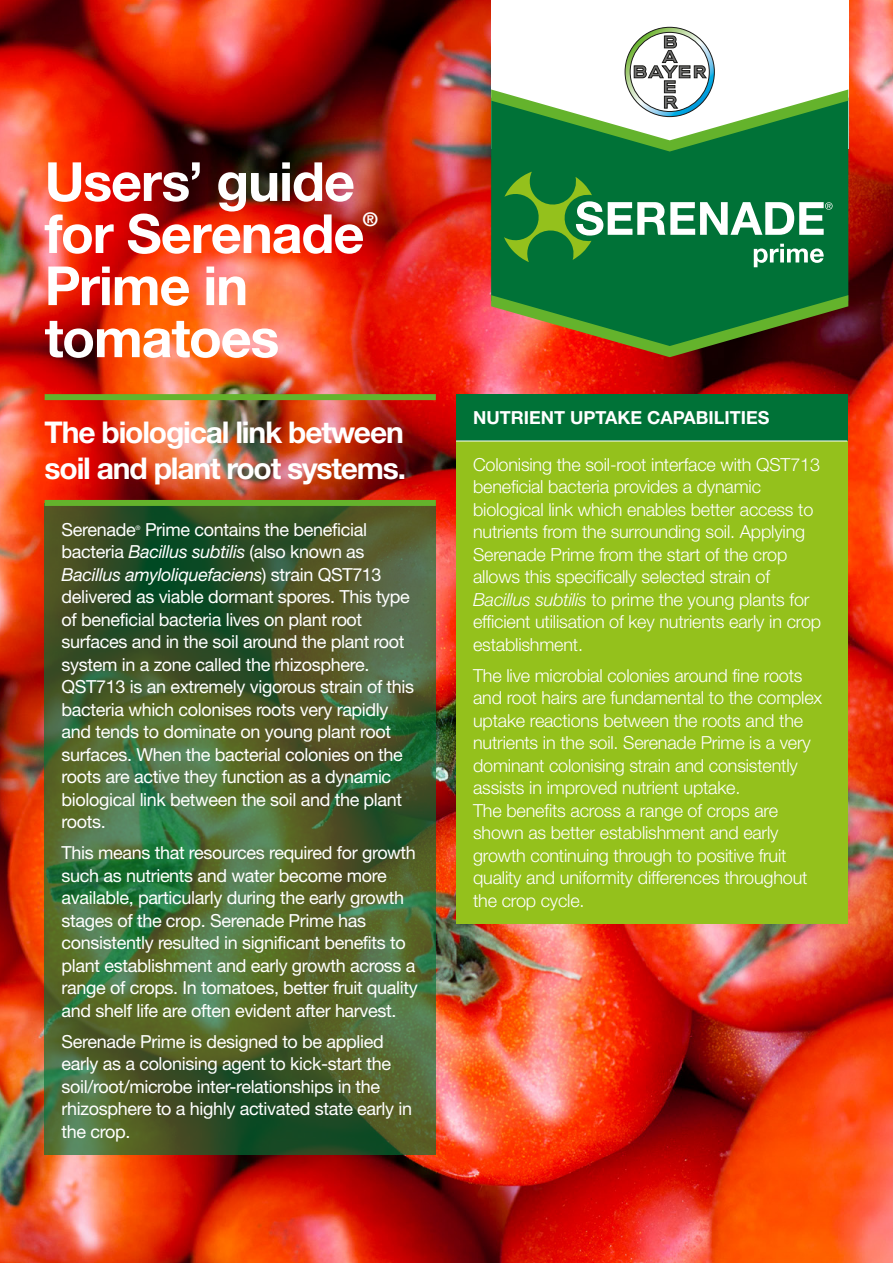
<style>
.page{position:relative;width:893px;height:1263px;background:#fff}
.page>*{position:absolute;margin:0;border:0;box-sizing:border-box;transform-origin:0 0}
.t1{font:700 54px/52.1px "Helvetica Neue LT Std";letter-spacing:-.02em;color:#fff}
.t2{font:700 30px/36px "Helvetica Neue LT Std";letter-spacing:-.04em;color:#fff}
.t3{font:700 18.9px "Helvetica Neue LT Std";color:#fff}
.t4{font:18px/22.5px "Helvetica Neue LT Std";letter-spacing:-.02em;color:#fff}
.t5{font:300 18px/22.5px "Helvetica Neue LT Std";letter-spacing:-.01em;color:#fff}
.t6{font:700 18px "Helvetica Neue LT Std";color:#fff}
.t7{font:6.3px "Helvetica Neue LT Std";color:#fff}
.s1{font-style:italic}
</style>
<div class="page">
<img style="left:0;top:0;width:893px;height:1263px">
<svg style="left:45px;top:506px;width:391px;height:649px;background:#456130"></svg>
<div style="left:45px;top:394px;width:391px;height:6px;background:#64b32c"></div>
<div style="left:45px;top:500px;width:391px;height:6px;background:#64b32c"></div>
<div style="left:456px;top:394px;width:391px;height:47px;background:#007237"></div>
<div style="left:456px;top:441px;width:391px;height:483px;background:#94c11c"></div>
<hr style="left:456px;top:441px;width:391px;height:1px;background:#fff">
<svg style="left:491px;top:0;width:357px;height:27px"></svg>
<div style="left:491px;top:152px;width:357px;height:143px;background:#007237"></div>
<svg style="left:491px;top:295px;width:357px;height:62px;background:#505d2c"></svg>
<svg style="left:491px;top:27px;width:357px;height:125px"></svg>
<svg style="left:504px;top:172px;width:329px;height:95px;background:#348e55"></svg>
<h1 class="t1" style="left:45px;top:154px;width:321px">Users’ guide for Serenade</h1>
<p class="t3" style="left:363px;top:208px;width:17px">®</p>
<h1 class="t1" style="left:45px;top:259px;width:236px">Prime in tomatoes</h1>
<h2 class="t2" style="left:45px;top:413px;width:363px">The biological link between soil and plant root systems.</h2>
<p class="t4" style="left:62px;top:518px;width:76px">Serenade</p>
<p class="t7" style="left:135px;top:524px;width:7px">®</p>
<p class="t4" style="left:62px;top:518px;width:354px;text-indent:83px">Prime contains the beneficial bacteria <span class="s1">Bacillus subtilis</span> (also known as <span class="s1">Bacillus amyloliquefaciens</span>) strain QST713 delivered as viable dormant spores. This type of beneficial bacteria lives on plant root surfaces and in the soil around the plant root system in a zone called the rhizosphere.<br>QST713 is an extremely vigorous strain of this bacteria which colonises roots very rapidly and tends to dominate on young plant root surfaces. When the bacterial colonies on the roots are active they function as a dynamic biological link between the soil and the plant roots.</p>
<p class="t4" style="left:62px;top:841px;width:358px">This means that resources required for growth such as nutrients and water become more available, particularly during the early growth stages of the crop. Serenade Prime has consistently resulted in significant benefits to plant establishment and early growth across a range of crops. In tomatoes, better fruit quality and shelf life are often evident after harvest.</p>
<p class="t4" style="left:62px;top:1030px;width:352px">Serenade Prime is designed to be applied early as a colonising agent to kick-start the soil/root/microbe inter-relationships in the rhizosphere to a highly activated state early in the crop.</p>
<p class="t6" style="left:473px;top:406px;width:298px">NUTRIENT UPTAKE CAPABILITIES</p>
<p class="t5" style="left:473px;top:453px;width:350px">Colonising the soil-root interface with QST713 beneficial bacteria provides a dynamic biological link which enables better access to nutrients from the surrounding soil. Applying Serenade Prime from the start of the crop allows this specifically selected strain of <span class="s1">Bacillus subtilis</span> to prime the young plants for efficient utilisation of key nutrients early in crop establishment.</p>
<p class="t5" style="left:473px;top:664px;width:351px">The live microbial colonies around fine roots and root hairs are fundamental to the complex uptake reactions between the roots and the nutrients in the soil. Serenade Prime is a very dominant colonising strain and consistently assists in improved nutrient uptake.<br>The benefits across a range of crops are shown as better establishment and early growth continuing through to positive fruit quality and uniformity differences throughout the crop cycle.</p>
</div>
